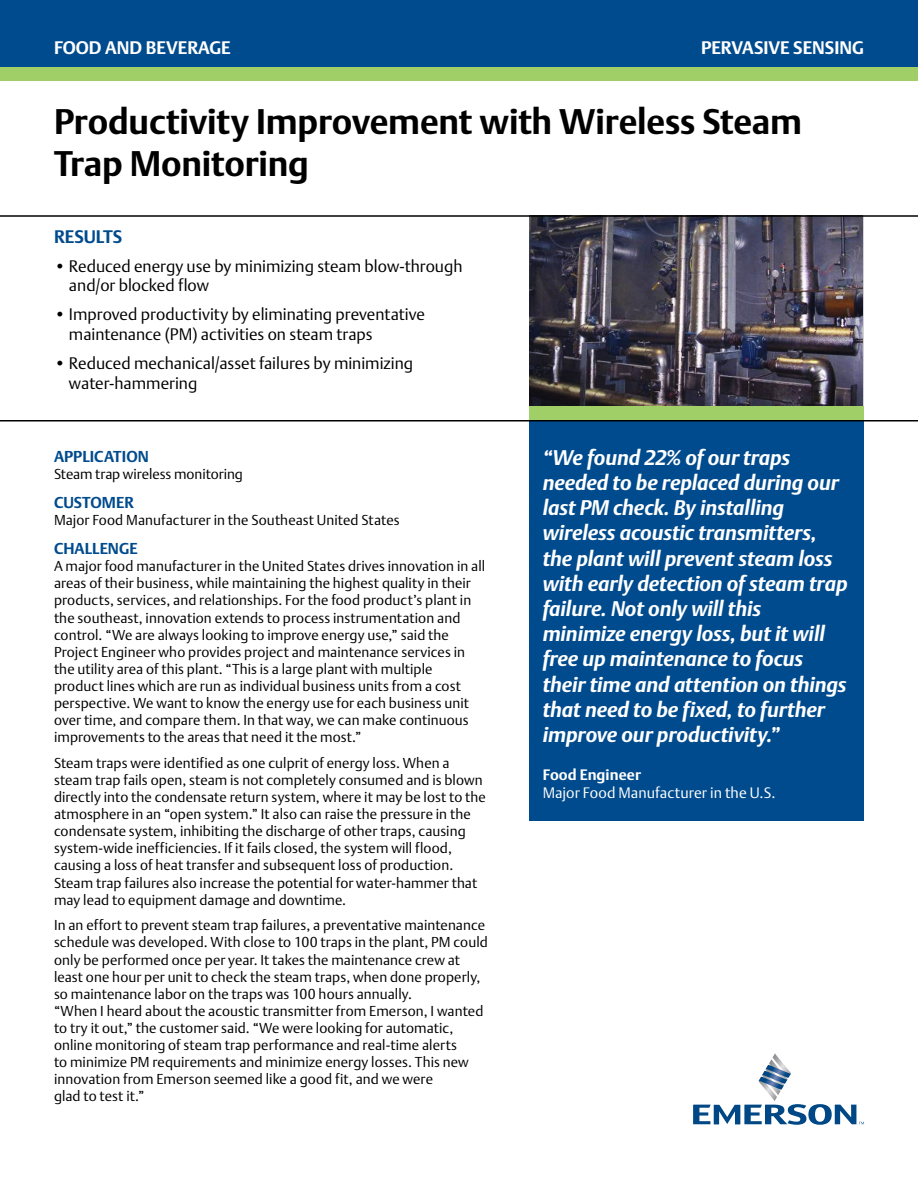
<style>
.page{position:relative;width:918px;height:1188px;background:#fff}
.page>*{position:absolute;margin:0;border:0;box-sizing:border-box;transform-origin:0 0}
.t1{font:700 35.25px/42.3px "DTL Argo T";letter-spacing:-.005em;color:#000}
.t2{font:italic 700 21px/25.2px "DTL Argo T";letter-spacing:-.005em;color:#fff}
.t3{font:700 18px "DTL Argo T";color:#fff}
.t4{font:700 18px "DTL Argo T";letter-spacing:.005em;color:#004b8d}
.t5{font:16.5px/19.8px "DTL Argo T Light";color:#000}
.t6{font:700 15.6px "DTL Argo T";letter-spacing:.005em;color:#004b8d}
.t7{font:15px "DTL Argo T Light";letter-spacing:.005em;color:#fff}
.t8{font:700 15px "DTL Argo T";letter-spacing:.005em;color:#fff}
.t9{font:14.25px/17.1px "DTL Argo T Light";letter-spacing:.005em;color:#000}
</style>
<div class="page">
<div style="left:529px;top:421px;width:335px;height:399px;background:#004b8d"></div>
<img style="left:529px;top:217px;width:334px;height:189px">
<div style="left:529px;top:406px;width:335px;height:14px;background:#a0cf67"></div>
<div style="left:0;top:0;width:918px;height:68px;background:#004b8d"></div>
<div style="left:0;top:68px;width:918px;height:13px;background:#a0cf67"></div>
<hr style="left:0;top:215px;width:918px;height:2px;background:#000">
<hr style="left:0;top:420px;width:918px;height:2px;background:#000">
<svg style="left:693px;top:1053px;width:171px;height:72px"></svg>
<p class="t3" style="left:54px;top:37px;width:178px">FOOD AND BEVERAGE</p>
<p class="t3" style="left:701px;top:37px;width:164px">PERVASIVE SENSING</p>
<h1 class="t1" style="left:54px;top:100px;width:750px">Productivity Improvement with Wireless Steam<br>Trap Monitoring</h1>
<p class="t4" style="left:54px;top:226px;width:70px">RESULTS</p>
<p class="t5" style="left:69px;top:256px;width:395px;text-indent:-15px">• Reduced energy use by minimizing steam blow-through and/or blocked flow</p>
<p class="t5" style="left:69px;top:304px;width:358px;text-indent:-15px">• Improved productivity by eliminating preventative maintenance (PM) activities on steam traps</p>
<p class="t5" style="left:69px;top:353px;width:346px;text-indent:-15px">• Reduced mechanical/asset failures by minimizing water-hammering</p>
<p class="t6" style="left:54px;top:447px;width:96px">APPLICATION</p>
<p class="t9" style="left:54px;top:465px;width:190px">Steam trap wireless monitoring</p>
<p class="t6" style="left:54px;top:493px;width:81px">CUSTOMER</p>
<p class="t9" style="left:54px;top:511px;width:347px">Major Food Manufacturer in the Southeast United States</p>
<p class="t6" style="left:54px;top:539px;width:85px">CHALLENGE</p>
<p class="t9" style="left:54px;top:558px;width:433px">A major food manufacturer in the United States drives innovation in all areas of their business, while maintaining the highest quality in their products, services, and relationships. For the food product’s plant in the southeast, innovation extends to process instrumentation and control. “We are always looking to improve energy use,” said the Project Engineer who provides project and maintenance services in the utility area of this plant. “This is a large plant with multiple product lines which are run as individual business units from a cost perspective. We want to know the energy use for each business unit over time, and compare them. In that way, we can make continuous improvements to the areas that need it the most.”</p>
<p class="t9" style="left:54px;top:754px;width:433px">Steam traps were identified as one culprit of energy loss. When a steam trap fails open, steam is not completely consumed and is blown directly into the condensate return system, where it may be lost to the atmosphere in an “open system.” It also can raise the pressure in the condensate system, inhibiting the discharge of other traps, causing system-wide inefficiencies. If it fails closed, the system will flood, causing a loss of heat transfer and subsequent loss of production.<br>Steam trap failures also increase the potential for water-hammer that may lead to equipment damage and downtime.</p>
<p class="t9" style="left:54px;top:917px;width:435px">In an effort to prevent steam trap failures, a preventative maintenance schedule was developed. With close to 100 traps in the plant, PM could only be performed once per year. It takes the maintenance crew at least one hour per unit to check the steam traps, when done properly, so maintenance labor on the traps was 100 hours annually.<br>“When I heard about the acoustic transmitter from Emerson, I wanted to try it out,” the customer said. “We were looking for automatic, online monitoring of steam trap performance and real-time alerts<br>to minimize PM requirements and minimize energy losses. This new innovation from Emerson seemed like a good fit, and we were<br>glad to test it.”</p>
<p class="t2" style="left:543px;top:445px;width:307px">“We found 22% of our traps needed to be replaced during our last PM check. By installing wireless acoustic transmitters, the plant will prevent steam loss with early detection of steam trap failure. Not only will this minimize energy loss, but it will free up maintenance to focus their time and attention on things that need to be fixed, to further improve our productivity.”</p>
<p class="t8" style="left:543px;top:766px;width:100px">Food Engineer</p>
<p class="t7" style="left:543px;top:784px;width:234px">Major Food Manufacturer in the U.S.</p>
</div>
